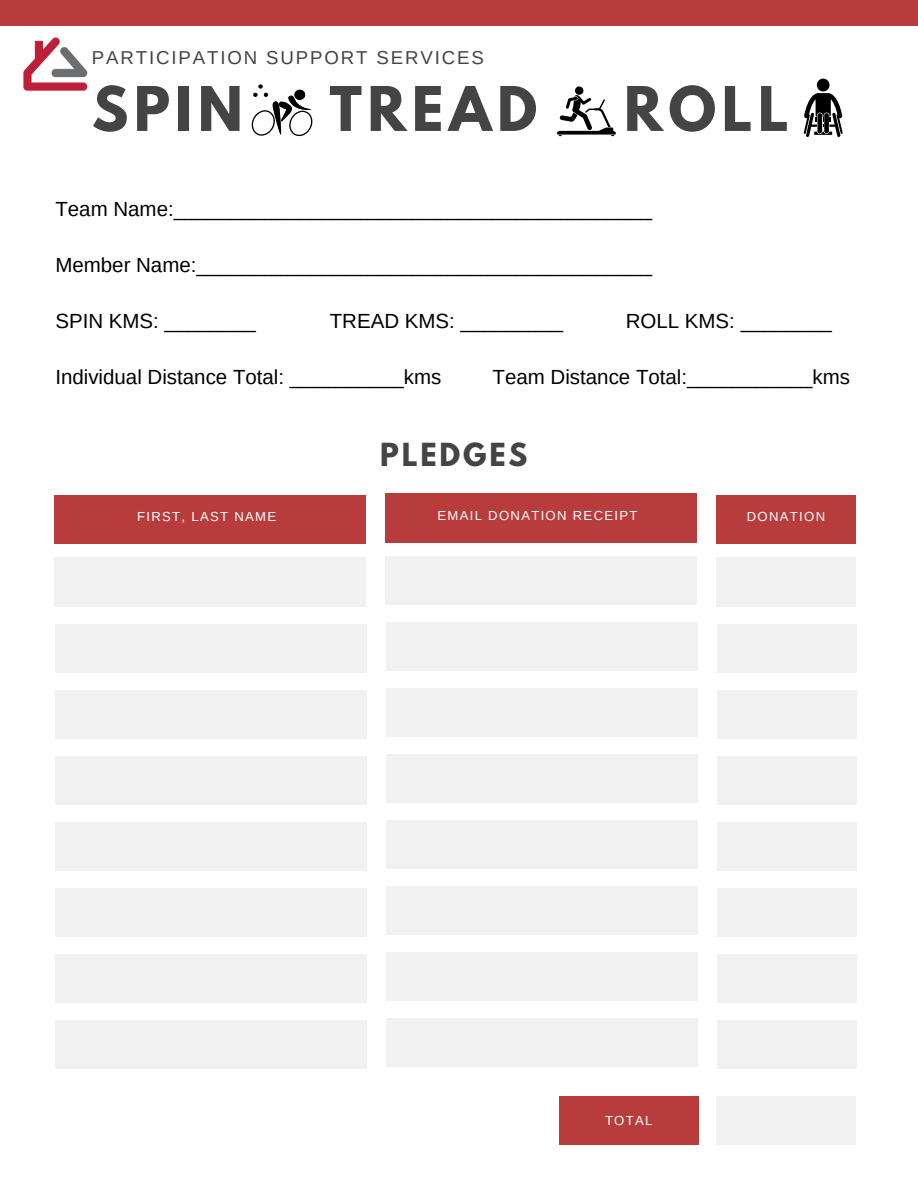
<style>
.page{position:relative;width:918px;height:1188px;background:#fff}
.page>*{position:absolute;margin:0;border:0;box-sizing:border-box;transform-origin:0 0}
.t1{font:700 54.45px "League Spartan";letter-spacing:.1em;color:#444}
.t2{font:700 28.2px "League Spartan";letter-spacing:.1em;color:#444}
.t3{font:20.55px "Arimo";color:#000}
.t4{font:18.6px "Arimo";letter-spacing:.1em;color:#444}
.t5{font:13.05px "Arimo";letter-spacing:.1em;color:#fff}
</style>
<div class="page">
<div style="left:0;top:0;width:918px;height:26px;background:#b93c3d"></div>
<div style="left:54px;top:558px;width:312px;height:48px;background:#f1f1f1"></div>
<div style="left:716px;top:558px;width:140px;height:48px;background:#f1f1f1"></div>
<div style="left:55px;top:624px;width:312px;height:49px;background:#f1f1f1"></div>
<div style="left:718px;top:624px;width:139px;height:49px;background:#f1f1f1"></div>
<div style="left:55px;top:690px;width:312px;height:49px;background:#f1f1f1"></div>
<div style="left:717px;top:690px;width:140px;height:49px;background:#f1f1f1"></div>
<div style="left:55px;top:756px;width:312px;height:49px;background:#f1f1f1"></div>
<div style="left:718px;top:756px;width:139px;height:49px;background:#f1f1f1"></div>
<div style="left:55px;top:822px;width:312px;height:49px;background:#f1f1f1"></div>
<div style="left:718px;top:822px;width:139px;height:49px;background:#f1f1f1"></div>
<div style="left:55px;top:888px;width:312px;height:49px;background:#f1f1f1"></div>
<div style="left:718px;top:888px;width:139px;height:49px;background:#f1f1f1"></div>
<div style="left:55px;top:954px;width:312px;height:49px;background:#f1f1f1"></div>
<div style="left:718px;top:954px;width:139px;height:49px;background:#f1f1f1"></div>
<div style="left:55px;top:1020px;width:312px;height:49px;background:#f1f1f1"></div>
<div style="left:718px;top:1020px;width:139px;height:49px;background:#f1f1f1"></div>
<div style="left:54px;top:495px;width:312px;height:49px;background:#b93c3d"></div>
<div style="left:716px;top:495px;width:140px;height:49px;background:#b93c3d"></div>
<svg style="left:251px;top:85px;width:62px;height:51px"></svg>
<div style="left:385px;top:556px;width:312px;height:49px;background:#f1f1f1"></div>
<div style="left:386px;top:623px;width:312px;height:48px;background:#f1f1f1"></div>
<div style="left:386px;top:689px;width:312px;height:48px;background:#f1f1f1"></div>
<div style="left:386px;top:755px;width:312px;height:48px;background:#f1f1f1"></div>
<div style="left:386px;top:821px;width:312px;height:48px;background:#f1f1f1"></div>
<div style="left:386px;top:887px;width:312px;height:48px;background:#f1f1f1"></div>
<div style="left:386px;top:953px;width:312px;height:48px;background:#f1f1f1"></div>
<div style="left:386px;top:1019px;width:312px;height:48px;background:#f1f1f1"></div>
<div style="left:385px;top:494px;width:312px;height:48px;background:#b93c3d"></div>
<div style="left:716px;top:1096px;width:140px;height:49px;background:#f1f1f1"></div>
<div style="left:559px;top:1096px;width:140px;height:49px;background:#b93c3d"></div>
<svg style="left:557px;top:86px;width:59px;height:50px"></svg>
<svg style="left:804px;top:79px;width:39px;height:58px"></svg>
<img style="left:23px;top:37px;width:65px;height:54px">
<p class="t4" style="left:92px;top:47px;width:394px">PARTICIPATION SUPPORT SERVICES</p>
<p class="t1" style="left:92px;top:82px;width:152px">SPIN</p>
<p class="t1" style="left:329px;top:82px;width:209px">TREAD</p>
<p class="t1" style="left:624px;top:82px;width:166px">ROLL</p>
<p class="t3" style="left:55px;top:197px;width:598px">Team Name:__________________________________________</p>
<p class="t3" style="left:55px;top:253px;width:598px">Member Name:________________________________________</p>
<p class="t3" style="left:55px;top:309px;width:202px">SPIN KMS: ________</p>
<p class="t3" style="left:330px;top:309px;width:235px">TREAD KMS: _________</p>
<p class="t3" style="left:626px;top:309px;width:208px">ROLL KMS: ________</p>
<p class="t3" style="left:55px;top:365px;width:387px">Individual Distance Total: __________kms</p>
<p class="t3" style="left:493px;top:365px;width:359px">Team Distance Total:___________kms</p>
<p class="t2" style="left:380px;top:441px;width:149px">PLEDGES</p>
<p class="t5" style="left:137px;top:510px;width:141px">FIRST, LAST NAME</p>
<p class="t5" style="left:437px;top:508px;width:202px">EMAIL DONATION RECEIPT</p>
<p class="t5" style="left:747px;top:510px;width:80px">DONATION</p>
<p class="t5" style="left:605px;top:1113px;width:49px">TOTAL</p>
</div>
